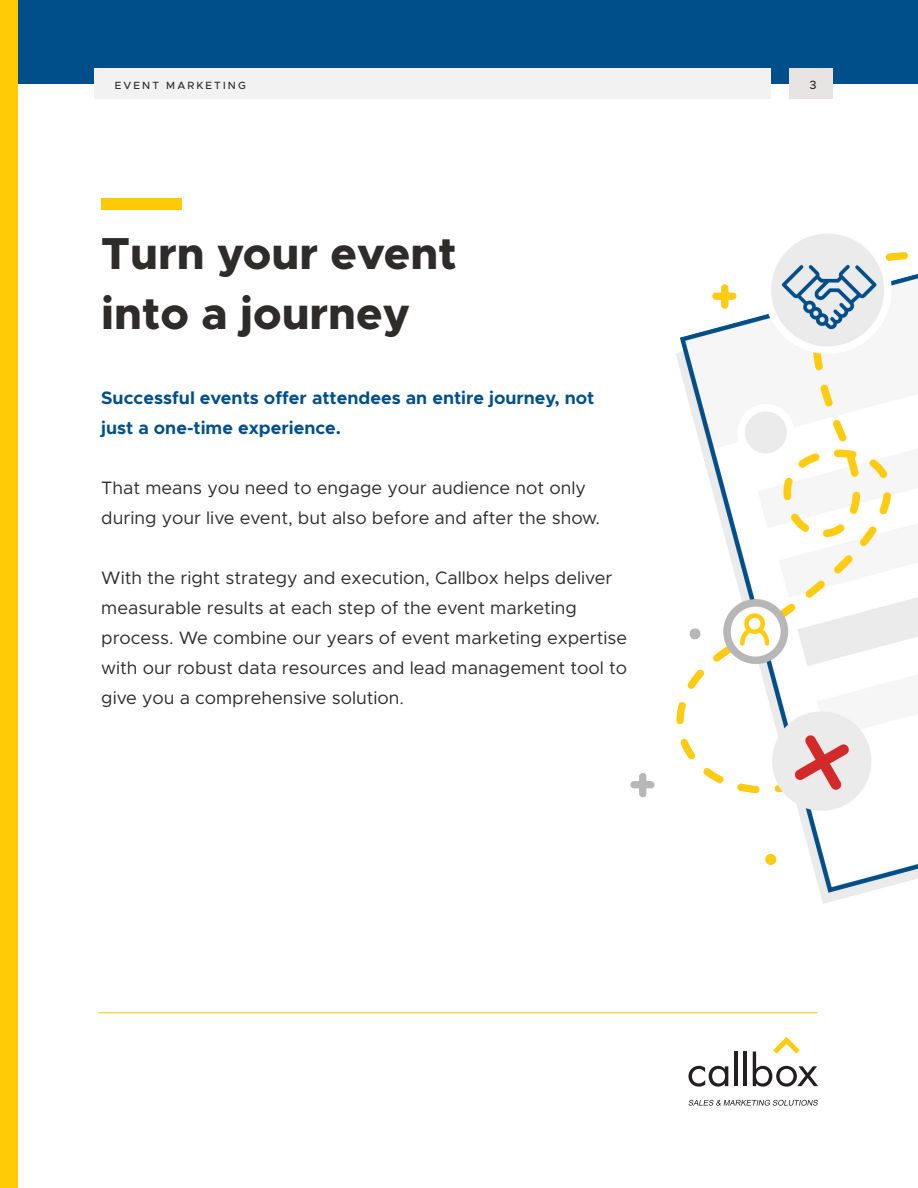
<style>
.page{position:relative;width:918px;height:1188px;background:#fff}
.page>*{position:absolute;margin:0;border:0;box-sizing:border-box;transform-origin:0 0}
.t1{font:800 45px/60px "Metropolis";color:#2e2b2b}
.t2{font:18px/30px "Metropolis";color:#2e2b2b}
.t3{font:700 18px/30px "Metropolis";color:#004f8a}
.t4{font:500 12px "Metropolis";color:#2e2b2b}
.t5{font:500 10.5px "Metropolis";letter-spacing:.2em;color:#2e2b2b}
</style>
<div class="page">
<div style="left:0;top:0;width:918px;height:83px;background:#004f8a"></div>
<div style="left:789px;top:68px;width:43px;height:30px;background:#e9e4e4"></div>
<div style="left:95px;top:68px;width:676px;height:31px;background:#f2f2f2"></div>
<svg style="left:689px;top:1100px;width:129px;height:6px"></svg>
<svg style="left:689px;top:1066px;width:39px;height:21px"></svg>
<hr style="left:734px;top:1052px;width:4px;height:34px;background:#231f20">
<hr style="left:743px;top:1052px;width:4px;height:34px;background:#231f20">
<svg style="left:753px;top:1037px;width:65px;height:50px"></svg>
<hr style="left:98px;top:1012px;width:720px;height:1px;background:#fec905">
<div style="left:0;top:0;width:18px;height:1188px;background:#fec905"></div>
<div style="left:101px;top:198px;width:81px;height:11px;background:#fec905"></div>
<img style="left:631px;top:234px;width:287px;height:669px">
<p class="t5" style="left:115px;top:79px;width:133px">EVE NT MARKE TING</p>
<p class="t4" style="left:810px;top:78px;width:9px">3</p>
<h1 class="t1" style="left:101px;top:224px;width:357px">Turn your event into a journey</h1>
<p class="t3" style="left:101px;top:383px;width:495px">Successful events offer attendees an entire journey, not just a one-time experience.</p>
<p class="t2" style="left:101px;top:473px;width:500px">That means you need to engage your audience not only during your live event, but also before and after the show.</p>
<p class="t2" style="left:101px;top:563px;width:528px">With the right strategy and execution, Callbox helps deliver measurable results at each step of the event marketing process. We combine our years of event marketing expertise with our robust data resources and lead management tool to give you a comprehensive solution.</p>
</div>
